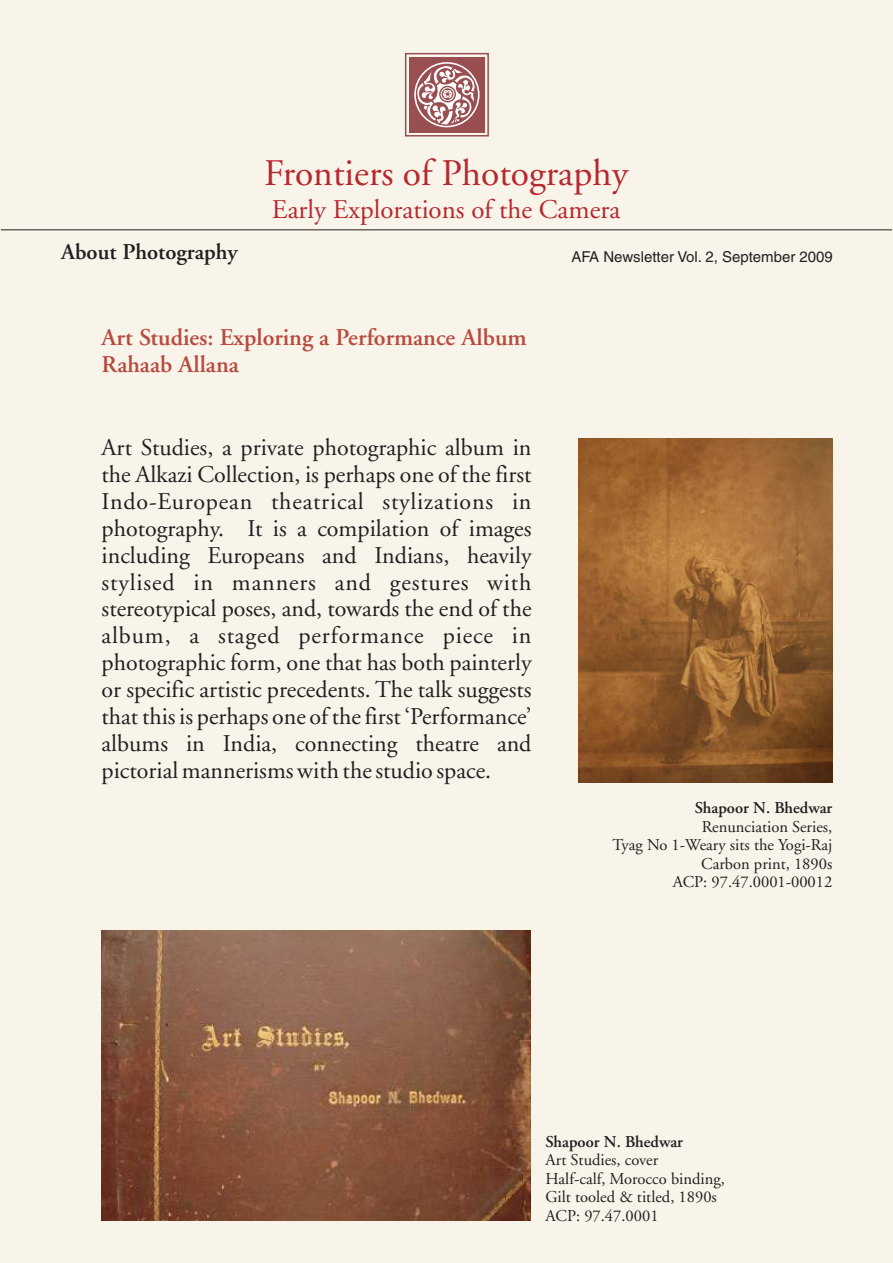
<style>
.page{position:relative;width:893px;height:1263px;background:#f9f4ea}
.page>*{position:absolute;margin:0;border:0;box-sizing:border-box;transform-origin:0 0}
.t1{font:37.5px "Adobe Garamond";color:#b7282e}
.t2{font:27px "Adobe Garamond";color:#b7282e}
.t3{font:24px/26.8px "Adobe Garamond";color:#231f20;text-align:justify}
.t4{font:600 24px/27.3px "Adobe Garamond";color:#b84b3f}
.t5{font:600 22.5px "Adobe Garamond";color:#231f20}
.t6{font:16.5px/18.5px "Adobe Garamond";color:#231f20}
.t7{font:600 16.5px "Adobe Garamond";color:#231f20}
.t8{font:15px "Helvetica";color:#231f20}
</style>
<div class="page">
<hr style="left:1px;top:230px;width:891px;height:1px;background:#231f20">
<div style="left:409px;top:57px;width:76px;height:75px;background:#994f51"></div>
<svg style="left:417px;top:62px;width:60px;height:64px"></svg>
<div style="left:405px;top:53px;width:84px;height:84px;border:2px solid #994f51"></div>
<img style="left:578px;top:438px;width:254px;height:344px">
<img style="left:102px;top:930px;width:428px;height:290px">
<h1 class="t1" style="left:264px;top:157px;width:366px">Frontiers of Photography</h1>
<p class="t2" style="left:272px;top:198px;width:350px">Early Explorations of the Camera</p>
<p class="t5" style="left:61px;top:243px;width:178px">About Photography</p>
<p class="t8" style="left:571px;top:250px;width:263px">AFA Newsletter Vol. 2, September 2009</p>
<p class="t4" style="left:102px;top:325px;width:427px">Art Studies: Exploring a Performance Album<br>Rahaab Allana</p>
<p class="t3" style="left:102px;top:436px;width:431px">Art Studies, a private photographic album in the Alkazi Collection, is perhaps one of the first Indo-European theatrical stylizations in photography. It is a compilation of images including Europeans and Indians, heavily stylised in manners and gestures with stereotypical poses, and, towards the end of the album, a staged performance piece in photographic form, one that has both painterly or specific artistic precedents. The talk suggests that this is perhaps one of the first ‘Performance’ albums in India, connecting theatre and pictorial mannerisms with the studio space.</p>
<p class="t7" style="left:695px;top:801px;width:139px">Shapoor N. Bhedwar</p>
<p class="t6" style="left:612px;top:819px;width:221px;text-align:right">Renunciation Series,<br>Tyag No 1-Weary sits the Yogi-Raj<br>Carbon print, 1890s<br>ACP: 97.47.0001-00012</p>
<p class="t7" style="left:545px;top:1135px;width:139px">Shapoor N. Bhedwar</p>
<p class="t6" style="left:545px;top:1152px;width:181px">Art Studies, cover<br>Half-calf, Morocco binding,<br>Gilt tooled &amp; titled, 1890s<br>ACP: 97.47.0001</p>
</div>
